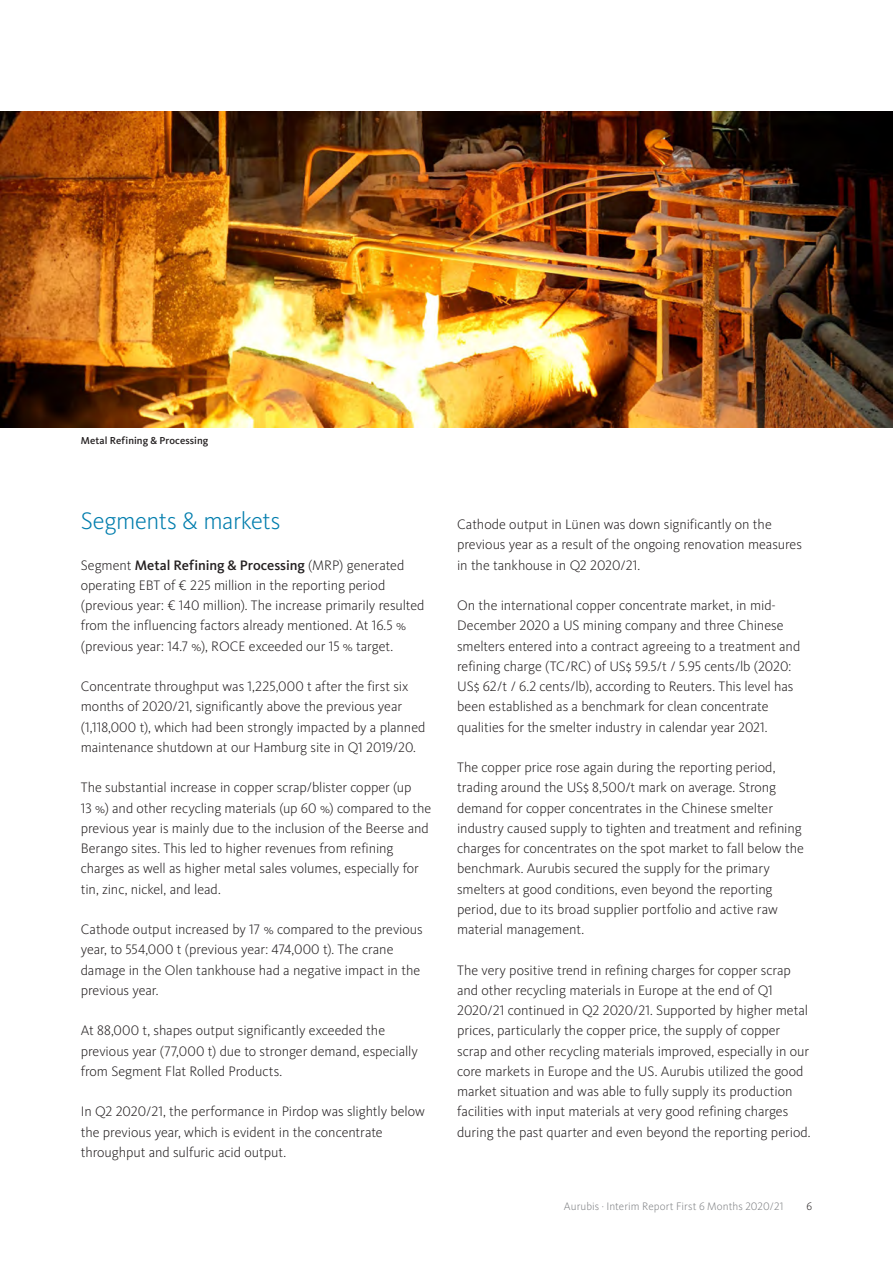
<style>
.page{position:relative;width:893px;height:1263px;background:#fff}
.page>*{position:absolute;margin:0;border:0;box-sizing:border-box;transform-origin:0 0}
.t1{font:300 24.75px "Kievit Pro";letter-spacing:-.015em;color:#007dad}
.t2{font:300 14.25px/20.2px "Kievit Pro";letter-spacing:-.005em;color:#231f20}
.t3{font:300 11.25px "Kievit Pro";letter-spacing:.005em;color:#808285}
.t4{font:300 11.25px "Kievit Pro";color:#231f20}
.t5{font:500 10.5px "Kievit Pro";letter-spacing:.01em;color:#231f20}
.s1{font-weight:500}
</style>
<div class="page">
<img style="left:0;top:112px;width:892px;height:315px">
<hr style="left:892px;top:112px;width:1px;height:315px;background:#e3e6ed">
<p class="t5" style="left:81px;top:435px;width:129px">Metal Refining &amp; Processing</p>
<h1 class="t1" style="left:81px;top:506px;width:201px">Segments &amp; markets</h1>
<p class="t2" style="left:81px;top:555px;width:345px">Segment <span class="s1">Metal Refining &amp; Processing</span> (MRP) generated operating EBT of € 225 million in the reporting period (previous year: € 140 million). The increase primarily resulted from the influencing factors already mentioned. At 16.5 % (previous year: 14.7 %), ROCE exceeded our 15 % target.</p>
<p class="t2" style="left:81px;top:676px;width:346px">Concentrate throughput was 1,225,000 t after the first six months of 2020/21, significantly above the previous year (1,118,000 t), which had been strongly impacted by a planned maintenance shutdown at our Hamburg site in Q1 2019/20.</p>
<p class="t2" style="left:81px;top:777px;width:352px">The substantial increase in copper scrap/blister copper (up<br>13 %) and other recycling materials (up 60 %) compared to the previous year is mainly due to the inclusion of the Beerse and Berango sites. This led to higher revenues from refining charges as well as higher metal sales volumes, especially for tin, zinc, nickel, and lead.</p>
<p class="t2" style="left:81px;top:919px;width:344px">Cathode output increased by 17 % compared to the previous year, to 554,000 t (previous year: 474,000 t). The crane damage in the Olen tankhouse had a negative impact in the previous year.</p>
<p class="t2" style="left:81px;top:1020px;width:339px">At 88,000 t, shapes output significantly exceeded the previous year (77,000 t) due to stronger demand, especially from Segment Flat Rolled Products.</p>
<p class="t2" style="left:81px;top:1101px;width:346px">In Q2 2020/21, the performance in Pirdop was slightly below the previous year, which is evident in the concentrate throughput and sulfuric acid output.</p>
<p class="t2" style="left:457px;top:514px;width:346px">Cathode output in Lünen was down significantly on the previous year as a result of the ongoing renovation measures in the tankhouse in Q2 2020/21.</p>
<p class="t2" style="left:457px;top:595px;width:345px">On the international copper concentrate market, in mid-December 2020 a US mining company and three Chinese smelters entered into a contract agreeing to a treatment and refining charge (TC/RC) of US$ 59.5/t / 5.95 cents/lb (2020:<br>US$ 62/t / 6.2 cents/lb), according to Reuters. This level has been established as a benchmark for clean concentrate qualities for the smelter industry in calendar year 2021.</p>
<p class="t2" style="left:457px;top:757px;width:348px">The copper price rose again during the reporting period, trading around the US$ 8,500/t mark on average. Strong demand for copper concentrates in the Chinese smelter industry caused supply to tighten and treatment and refining charges for concentrates on the spot market to fall below the benchmark. Aurubis secured the supply for the primary smelters at good conditions, even beyond the reporting period, due to its broad supplier portfolio and active raw material management.</p>
<p class="t2" style="left:457px;top:960px;width:355px">The very positive trend in refining charges for copper scrap and other recycling materials in Europe at the end of Q1<br>2020/21 continued in Q2 2020/21. Supported by higher metal prices, particularly the copper price, the supply of copper scrap and other recycling materials improved, especially in our core markets in Europe and the US. Aurubis utilized the good market situation and was able to fully supply its production facilities with input materials at very good refining charges during the past quarter and even beyond the reporting period.</p>
<p class="t3" style="left:564px;top:1200px;width:221px">Aurubis · Interim Report First 6 Months 2020/21</p>
<p class="t4" style="left:806px;top:1200px;width:7px">6</p>
</div>
